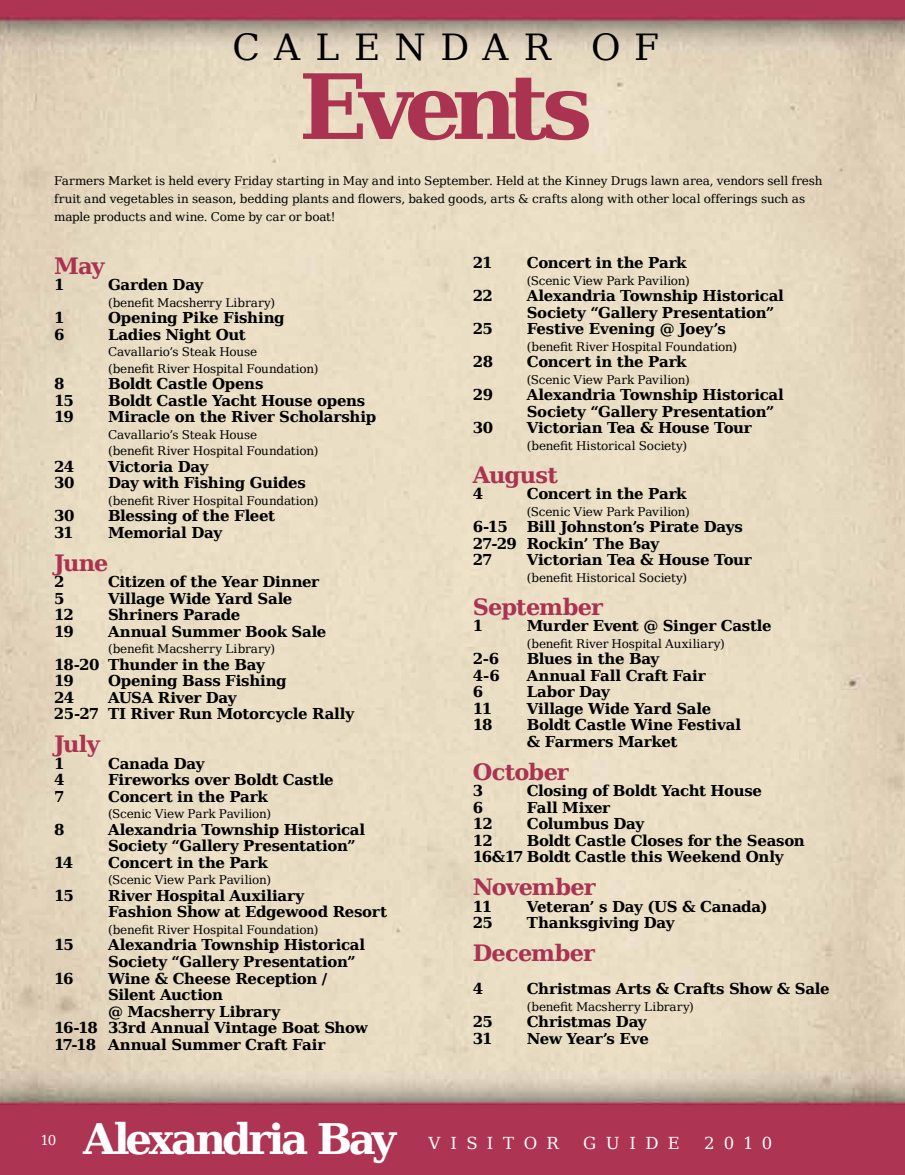
<style>
.page{position:relative;width:905px;height:1175px;background:#fff}
.page>*{position:absolute;margin:0;border:0;box-sizing:border-box;transform-origin:0 0}
.t1{font:700 90px "Bitstream Vera Serif";color:#a93351}
.t2{font:700 42px "Bitstream Vera Serif";color:#fff}
.t3{font:36px "Bitstream Vera Serif";letter-spacing:.38em;color:#000}
.t4{font:700 22.5px "Bitstream Vera Serif";letter-spacing:-.03em;color:#a93351}
.t5{font:16.5px "Bitstream Vera Serif";letter-spacing:.56em;color:#fff}
.t6{font:700 15px/16.5px "Bitstream Vera Serif";letter-spacing:-.015em;color:#000}
.t7{font:700 15px "Bitstream Vera Serif";letter-spacing:.005em;color:#000}
.t8{font:13.5px "Bitstream Vera Serif";color:#fff}
.t9{font:12px/16.5px "Bitstream Vera Serif";letter-spacing:-.01em;color:#000}
</style>
<div class="page">
<img style="left:0;top:0;width:904px;height:1174px">
<h3 class="t3" style="left:232px;top:27px;width:75px">C al</h3>
<h3 class="t3" style="left:354px;top:27px;width:295px">en dar of</h3>
<h1 class="t1" style="left:299px;top:54px;width:295px">Events</h1>
<p class="t9" style="left:54px;top:171px;width:770px;line-height:18px">Farmers Market is held every Friday starting in May and into September. Held at the Kinney Drugs lawn area, vendors sell fresh fruit and vegetables in season, bedding plants and flowers, baked goods, arts &amp; crafts along with other local offerings such as maple products and wine. Come by car or boat!</p>
<h3 class="t4" style="left:54px;top:252px;width:52px">May</h3>
<p class="t6" style="left:54px;top:277px;width:12px">1</p>
<p class="t6" style="left:108px;top:277px;width:97px">Garden Day</p>
<p class="t9" style="left:108px;top:294px;width:169px">(benefit Macsherry Library)</p>
<p class="t6" style="left:54px;top:310px;width:40px">1 O</p>
<p class="t6" style="left:121px;top:310px;width:165px">pening Pike Fishing</p>
<p class="t6" style="left:54px;top:326px;width:39px">6 L</p>
<p class="t6" style="left:118px;top:326px;width:129px">adies Night Out</p>
<p class="t9" style="left:108px;top:344px;width:212px">Cavallario’s Steak House<br>(benefit River Hospital Foundation)</p>
<p class="t6" style="left:54px;top:376px;width:12px">8</p>
<p class="t6" style="left:108px;top:376px;width:157px">Boldt Castle Opens</p>
<p class="t6" style="left:54px;top:392px;width:21px">15</p>
<p class="t6" style="left:108px;top:392px;width:259px">Boldt Castle Yacht House opens</p>
<p class="t6" style="left:54px;top:409px;width:21px">19</p>
<p class="t6" style="left:108px;top:409px;width:269px">Miracle on the River Scholarship</p>
<p class="t9" style="left:108px;top:426px;width:212px">Cavallario’s Steak House<br>(benefit River Hospital Foundation)</p>
<p class="t6" style="left:54px;top:458px;width:22px">24</p>
<p class="t6" style="left:108px;top:458px;width:102px">Victoria Day</p>
<p class="t6" style="left:54px;top:475px;width:45px">30 D</p>
<p class="t6" style="left:121px;top:475px;width:187px">ay with Fishing Guides</p>
<p class="t9" style="left:108px;top:492px;width:212px">(benefit River Hospital Foundation)</p>
<p class="t6" style="left:54px;top:508px;width:22px">30</p>
<p class="t6" style="left:108px;top:508px;width:169px">Blessing of the Fleet</p>
<p class="t6" style="left:54px;top:524px;width:21px">31</p>
<p class="t6" style="left:108px;top:524px;width:115px">Memorial Day</p>
<h3 class="t4" style="left:54px;top:549px;width:56px">June</h3>
<p class="t6" style="left:54px;top:574px;width:12px">2</p>
<p class="t6" style="left:108px;top:574px;width:212px">Citizen of the Year Dinner</p>
<p class="t6" style="left:54px;top:590px;width:12px">5</p>
<p class="t6" style="left:108px;top:590px;width:186px">Village Wide Yard Sale</p>
<p class="t6" style="left:54px;top:607px;width:43px">12 S</p>
<p class="t6" style="left:118px;top:607px;width:124px">hriners Parade</p>
<p class="t6" style="left:54px;top:623px;width:44px">19 A</p>
<p class="t6" style="left:120px;top:623px;width:208px">nnual Summer Book Sale</p>
<p class="t9" style="left:108px;top:641px;width:169px">(benefit Macsherry Library)</p>
<p class="t6" style="left:54px;top:656px;width:212px">18-20 Thunder in the Bay<br>19 O</p>
<p class="t6" style="left:121px;top:673px;width:167px">pening Bass Fishing</p>
<p class="t6" style="left:54px;top:689px;width:301px;text-indent:65px">USA River Day<br>25-27 TI River Run Motorcycle Rally</p>
<h3 class="t4" style="left:54px;top:731px;width:47px">July</h3>
<p class="t6" style="left:54px;top:755px;width:12px">1</p>
<p class="t6" style="left:108px;top:755px;width:98px">Canada Day</p>
<p class="t6" style="left:54px;top:772px;width:39px">4 F</p>
<p class="t6" style="left:118px;top:772px;width:217px">ireworks over Boldt Castle</p>
<p class="t6" style="left:54px;top:788px;width:12px">7</p>
<p class="t6" style="left:108px;top:788px;width:161px">Concert in the Park</p>
<p class="t9" style="left:108px;top:806px;width:164px">(S cenic View Park Pavilion)</p>
<p class="t6" style="left:54px;top:821px;width:39px">8 A</p>
<p class="t6" style="left:120px;top:821px;width:247px">lexandria Township Historical</p>
<p class="t6" style="left:54px;top:838px;width:33px">S</p>
<p class="t6" style="left:118px;top:838px;width:239px">ociety “Gallery Presentation”</p>
<p class="t6" style="left:54px;top:854px;width:21px">14</p>
<p class="t6" style="left:108px;top:854px;width:161px">Concert in the Park</p>
<p class="t9" style="left:108px;top:872px;width:164px">(S cenic View Park Pavilion)</p>
<p class="t6" style="left:54px;top:887px;width:21px">15</p>
<p class="t7" style="left:108px;top:887px;width:198px">River Hospital Auxiliary</p>
<p class="t6" style="left:54px;top:904px;width:34px">F</p>
<p class="t6" style="left:118px;top:904px;width:270px">ashion Show at Edgewood Resort</p>
<p class="t9" style="left:108px;top:921px;width:212px">(benefit River Hospital Foundation)</p>
<p class="t6" style="left:54px;top:937px;width:44px">15 A</p>
<p class="t6" style="left:120px;top:937px;width:247px">lexandria Township Historical</p>
<p class="t6" style="left:54px;top:953px;width:33px">S</p>
<p class="t6" style="left:118px;top:953px;width:239px">ociety “Gallery Presentation”</p>
<p class="t6" style="left:54px;top:970px;width:21px">16</p>
<p class="t6" style="left:108px;top:970px;width:221px">Wine &amp; Cheese Reception /</p>
<p class="t6" style="left:54px;top:986px;width:33px">S</p>
<p class="t6" style="left:118px;top:986px;width:106px">ilent Auction</p>
<p class="t6" style="left:108px;top:1003px;width:173px">@ Macsherry Library</p>
<p class="t6" style="left:54px;top:1019px;width:315px">16-18 33rd Annual Vintage Boat Show</p>
<p class="t6" style="left:54px;top:1036px;width:273px">17-18 Annual Summer Craft Fair</p>
<p class="t6" style="left:54px;top:689px;width:44px">24 A</p>
<p class="t8" style="left:40px;top:1132px;width:17px">10</p>
<h2 class="t2" style="left:83px;top:1114px;width:314px">Alexandria Bay</h2>
<p class="t6" style="left:473px;top:254px;width:21px">21</p>
<p class="t6" style="left:527px;top:254px;width:161px">Concert in the Park</p>
<p class="t9" style="left:526px;top:272px;width:164px">(S cenic View Park Pavilion)</p>
<p class="t6" style="left:472px;top:287px;width:44px">22 A</p>
<p class="t6" style="left:538px;top:287px;width:247px">lexandria Township Historical</p>
<p class="t6" style="left:473px;top:304px;width:33px">S</p>
<p class="t6" style="left:537px;top:304px;width:239px">ociety “Gallery Presentation”</p>
<p class="t6" style="left:473px;top:320px;width:44px">25 F</p>
<p class="t6" style="left:536px;top:320px;width:191px">estive Evening @ Joey’s</p>
<p class="t9" style="left:526px;top:338px;width:212px">(benefit River Hospital Foundation)</p>
<p class="t6" style="left:472px;top:353px;width:22px">28</p>
<p class="t6" style="left:526px;top:353px;width:161px">Concert in the Park</p>
<p class="t9" style="left:526px;top:371px;width:164px">(S cenic View Park Pavilion)</p>
<p class="t6" style="left:472px;top:386px;width:44px">29 A</p>
<p class="t6" style="left:538px;top:386px;width:247px">lexandria Township Historical</p>
<p class="t6" style="left:472px;top:403px;width:33px">S</p>
<p class="t6" style="left:537px;top:403px;width:239px">ociety “Gallery Presentation”</p>
<p class="t6" style="left:472px;top:419px;width:22px">30</p>
<p class="t6" style="left:526px;top:419px;width:226px">Victorian Tea &amp; House Tour</p>
<p class="t9" style="left:526px;top:437px;width:162px">(benefit Historical Society)</p>
<h3 class="t4" style="left:472px;top:461px;width:87px">August</h3>
<p class="t6" style="left:472px;top:485px;width:12px">4</p>
<p class="t6" style="left:526px;top:485px;width:161px">Concert in the Park</p>
<p class="t9" style="left:526px;top:503px;width:164px">(S cenic View Park Pavilion)</p>
<p class="t6" style="left:472px;top:518px;width:37px">6-15</p>
<p class="t6" style="left:472px;top:518px;width:272px;text-indent:54px">Bill Johnston’s Pirate Days<br>27-29 Rockin’ The Bay<br>27</p>
<p class="t6" style="left:526px;top:551px;width:226px">Victorian Tea &amp; House Tour</p>
<p class="t9" style="left:526px;top:569px;width:162px">(benefit Historical Society)</p>
<h3 class="t4" style="left:472px;top:593px;width:132px">September</h3>
<p class="t6" style="left:472px;top:617px;width:12px">1</p>
<p class="t6" style="left:526px;top:617px;width:246px">Murder Event @ Singer Castle</p>
<p class="t9" style="left:526px;top:635px;width:199px">(benefit River Hospital Auxiliary)</p>
<p class="t6" style="left:472px;top:650px;width:28px">2-6</p>
<p class="t6" style="left:526px;top:650px;width:134px">Blues in the Bay</p>
<p class="t6" style="left:472px;top:667px;width:48px">4-6 A</p>
<p class="t6" style="left:538px;top:667px;width:169px">nnual Fall Craft Fair</p>
<p class="t6" style="left:472px;top:683px;width:39px">6 L</p>
<p class="t6" style="left:537px;top:683px;width:74px">abor Day</p>
<p class="t6" style="left:472px;top:700px;width:21px">11</p>
<p class="t6" style="left:526px;top:700px;width:186px">Village Wide Yard Sale</p>
<p class="t6" style="left:472px;top:716px;width:21px">18</p>
<p class="t6" style="left:526px;top:716px;width:216px">Boldt Castle Wine Festival &amp; Farmers Market</p>
<h3 class="t4" style="left:472px;top:758px;width:97px">October</h3>
<p class="t6" style="left:472px;top:782px;width:12px">3</p>
<p class="t6" style="left:526px;top:782px;width:237px">Closing of Boldt Yacht House</p>
<p class="t6" style="left:472px;top:799px;width:39px">6 F</p>
<p class="t6" style="left:537px;top:799px;width:75px">all Mixer</p>
<p class="t6" style="left:473px;top:815px;width:22px">12</p>
<p class="t6" style="left:527px;top:815px;width:119px">Columbus Day</p>
<p class="t6" style="left:472px;top:832px;width:22px">12</p>
<p class="t6" style="left:472px;top:832px;width:333px;text-indent:54px">Boldt Castle Closes for the Season<br>16&amp;17 Boldt Castle this Weekend Only</p>
<h3 class="t4" style="left:472px;top:874px;width:124px">November</h3>
<p class="t6" style="left:472px;top:898px;width:21px">11</p>
<p class="t6" style="left:526px;top:898px;width:242px">Veteran’ s Day (US &amp; Canada)</p>
<p class="t6" style="left:472px;top:914px;width:22px">25</p>
<p class="t6" style="left:526px;top:914px;width:149px">Thanksgiving Day</p>
<h3 class="t4" style="left:472px;top:940px;width:124px">December</h3>
<p class="t6" style="left:472px;top:980px;width:12px">4</p>
<p class="t6" style="left:526px;top:980px;width:304px">Christmas Arts &amp; Crafts Show &amp; Sale</p>
<p class="t9" style="left:526px;top:998px;width:169px">(benefit Macsherry Library)</p>
<p class="t6" style="left:472px;top:1013px;width:22px">25</p>
<p class="t6" style="left:526px;top:1013px;width:121px">Christmas Day</p>
<p class="t6" style="left:472px;top:1030px;width:45px">31 N</p>
<p class="t6" style="left:540px;top:1030px;width:111px">ew Year’s Eve</p>
<p class="t5" style="left:428px;top:1133px;width:132px">Visitor</p>
<p class="t5" style="left:583px;top:1133px;width:98px">guide</p>
<p class="t5" style="left:704px;top:1133px;width:70px">2010</p>
</div>
